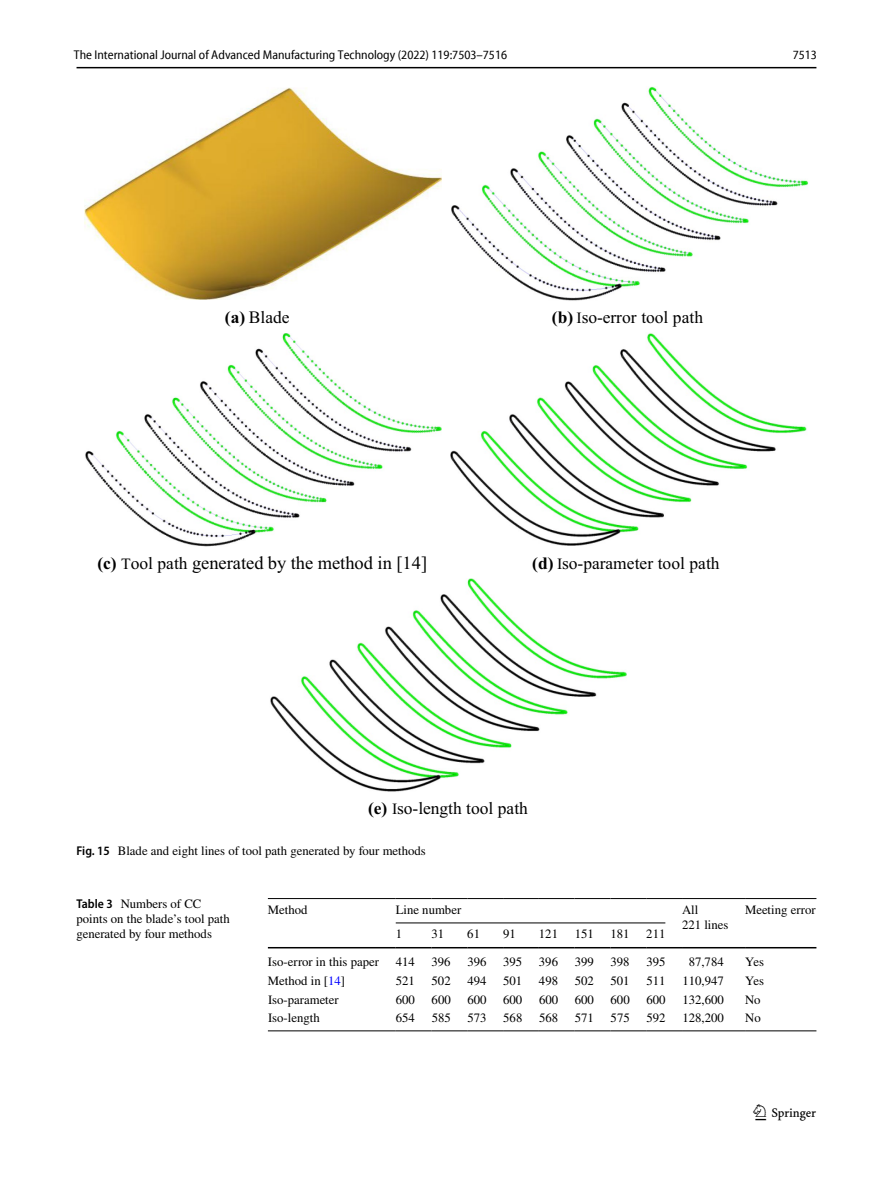
<style>
.page{position:relative;width:893px;height:1187px;background:#fff}
.page>*{position:absolute;margin:0;border:0;box-sizing:border-box;transform-origin:0 0}
.t1{font:22.5px "Springnew Regular 3";color:#000}
.t2{font:18.45px "Times New Roman PSMT6";color:#000}
.t3{font:17.4px "Times New Roman PSMT6";color:#000}
.t4{font:12.75px/15px "STIX";color:#000}
.t5{font:semi-condensed 12.75px "Myriad Pro Unic";color:#000}
.s1{font-family:"Times New Roman PS Bold MT8"}
.s2{font-size:15.75px}
.s3{font-family:"Times New Roman PS Bold MT8";font-size:17.4px}
.s4{font-size:17.4px}
.s5{font-family:"Myriad Pro";font-weight:600;font-stretch:semi-condensed}
.s6{color:#00f}
</style>
<div class="page">
<hr style="left:77px;top:67px;width:739px;height:1px;background:#000">
<img style="left:85px;top:88px;width:357px;height:212px">
<img style="left:451px;top:87px;width:357px;height:214px">
<img style="left:85px;top:333px;width:357px;height:213px">
<img style="left:450px;top:333px;width:357px;height:213px">
<img style="left:270px;top:578px;width:357px;height:214px">
<hr style="left:268px;top:898px;width:128px;height:1px;background:#000">
<hr style="left:268px;top:946px;width:128px;height:2px;background:#000">
<hr style="left:396px;top:898px;width:35px;height:1px;background:#000">
<hr style="left:431px;top:898px;width:36px;height:1px;background:#000">
<hr style="left:467px;top:898px;width:36px;height:1px;background:#000">
<hr style="left:503px;top:898px;width:36px;height:1px;background:#000">
<hr style="left:539px;top:898px;width:36px;height:1px;background:#000">
<hr style="left:575px;top:898px;width:35px;height:1px;background:#000">
<hr style="left:610px;top:898px;width:36px;height:1px;background:#000">
<hr style="left:646px;top:898px;width:36px;height:1px;background:#000">
<hr style="left:682px;top:898px;width:63px;height:1px;background:#000">
<hr style="left:682px;top:946px;width:63px;height:2px;background:#000">
<hr style="left:745px;top:898px;width:71px;height:1px;background:#000">
<hr style="left:745px;top:946px;width:71px;height:2px;background:#000">
<hr style="left:396px;top:946px;width:35px;height:2px;background:#000">
<hr style="left:431px;top:946px;width:36px;height:2px;background:#000">
<hr style="left:467px;top:946px;width:36px;height:2px;background:#000">
<hr style="left:503px;top:946px;width:36px;height:2px;background:#000">
<hr style="left:539px;top:946px;width:36px;height:2px;background:#000">
<hr style="left:575px;top:946px;width:35px;height:2px;background:#000">
<hr style="left:610px;top:946px;width:36px;height:2px;background:#000">
<hr style="left:646px;top:946px;width:36px;height:2px;background:#000">
<hr style="left:268px;top:1030px;width:128px;height:1px;background:#000">
<hr style="left:396px;top:1030px;width:35px;height:1px;background:#000">
<hr style="left:431px;top:1030px;width:36px;height:1px;background:#000">
<hr style="left:467px;top:1030px;width:36px;height:1px;background:#000">
<hr style="left:503px;top:1030px;width:36px;height:1px;background:#000">
<hr style="left:539px;top:1030px;width:36px;height:1px;background:#000">
<hr style="left:575px;top:1030px;width:35px;height:1px;background:#000">
<hr style="left:610px;top:1030px;width:36px;height:1px;background:#000">
<hr style="left:646px;top:1030px;width:36px;height:1px;background:#000">
<hr style="left:682px;top:1030px;width:63px;height:1px;background:#000">
<hr style="left:745px;top:1030px;width:71px;height:1px;background:#000">
<hr style="left:396px;top:922px;width:269px;height:1px;background:#000">
<p class="t5" style="left:74px;top:50px;width:435px">The International Journal of Advanced Manufacturing Technology (2022) 119:7503–7516</p>
<p class="t5" style="left:793px;top:50px;width:26px">7513</p>
<h3 class="t3" style="left:225px;top:311px;width:66px"><span class="s1">(a)</span> Blade</h3>
<h3 class="t3" style="left:552px;top:311px;width:153px"><span class="s1">(b)</span> <span class="s2">I</span>so-error tool path</h3>
<h2 class="t2" style="left:97px;top:556px;width:331px"><span class="s3">(c)</span> <span class="s2">T</span><span class="s4">ool path</span> generated by the method in [14]</h2>
<h3 class="t3" style="left:532px;top:557px;width:189px"><span class="s1">(d)</span> <span class="s2">I</span>so-parameter tool path</h3>
<h3 class="t3" style="left:368px;top:802px;width:161px"><span class="s1">(e)</span> <span class="s2">I</span>so-length tool path</h3>
<p class="t4" style="left:77px;top:844px;width:351px"><span class="s5">Fig. 15</span> Blade and eight lines of tool path generated by four methods</p>
<p class="t4" style="left:77px;top:896px;width:155px"><span class="s5">Table 3</span> Numbers of CC points on the blade’s tool path generated by four methods</p>
<p class="t4" style="left:268px;top:902px;width:41px">Method</p>
<p class="t4" style="left:396px;top:902px;width:67px">Line number</p>
<p class="t4" style="left:682px;top:902px;width:48px">All<br>221 lines</p>
<p class="t4" style="left:745px;top:902px;width:72px">Meeting error</p>
<p class="t4" style="left:396px;top:926px;width:8px">1</p>
<p class="t4" style="left:431px;top:926px;width:14px">31</p>
<p class="t4" style="left:467px;top:926px;width:14px">61</p>
<p class="t4" style="left:503px;top:926px;width:14px">91</p>
<p class="t4" style="left:539px;top:926px;width:21px">121</p>
<p class="t4" style="left:575px;top:926px;width:21px">151</p>
<p class="t4" style="left:610px;top:926px;width:21px">181</p>
<p class="t4" style="left:646px;top:926px;width:21px">211</p>
<p class="t4" style="left:268px;top:955px;width:113px">Iso-error in this paper</p>
<p class="t4" style="left:396px;top:955px;width:21px">414</p>
<p class="t4" style="left:432px;top:955px;width:21px">396</p>
<p class="t4" style="left:467px;top:955px;width:21px">396</p>
<p class="t4" style="left:503px;top:955px;width:21px">395</p>
<p class="t4" style="left:539px;top:955px;width:21px">396</p>
<p class="t4" style="left:575px;top:955px;width:21px">399</p>
<p class="t4" style="left:610px;top:955px;width:21px">398</p>
<p class="t4" style="left:646px;top:955px;width:21px">395</p>
<p class="t4" style="left:689px;top:955px;width:37px">87,784</p>
<p class="t4" style="left:745px;top:955px;width:20px">Yes</p>
<p class="t4" style="left:268px;top:973px;width:79px">Method in [<span class="s6">14</span>]</p>
<p class="t4" style="left:396px;top:973px;width:21px">521</p>
<p class="t4" style="left:432px;top:973px;width:21px">502</p>
<p class="t4" style="left:467px;top:973px;width:21px">494</p>
<p class="t4" style="left:503px;top:973px;width:21px">501</p>
<p class="t4" style="left:539px;top:973px;width:21px">498</p>
<p class="t4" style="left:575px;top:973px;width:21px">502</p>
<p class="t4" style="left:611px;top:973px;width:21px">501</p>
<p class="t4" style="left:646px;top:973px;width:21px">511</p>
<p class="t4" style="left:682px;top:973px;width:43px">110,947</p>
<p class="t4" style="left:745px;top:973px;width:20px">Yes</p>
<p class="t4" style="left:268px;top:992px;width:72px">Iso-parameter</p>
<p class="t4" style="left:396px;top:992px;width:21px">600</p>
<p class="t4" style="left:432px;top:992px;width:21px">600</p>
<p class="t4" style="left:467px;top:992px;width:21px">600</p>
<p class="t4" style="left:503px;top:992px;width:21px">600</p>
<p class="t4" style="left:539px;top:992px;width:21px">600</p>
<p class="t4" style="left:575px;top:992px;width:21px">600</p>
<p class="t4" style="left:611px;top:992px;width:21px">600</p>
<p class="t4" style="left:646px;top:992px;width:21px">600</p>
<p class="t4" style="left:682px;top:992px;width:43px">132,600</p>
<p class="t4" style="left:745px;top:992px;width:17px">No</p>
<p class="t4" style="left:268px;top:1011px;width:53px">Iso-length</p>
<p class="t4" style="left:396px;top:1011px;width:21px">654</p>
<p class="t4" style="left:432px;top:1011px;width:21px">585</p>
<p class="t4" style="left:467px;top:1011px;width:21px">573</p>
<p class="t4" style="left:503px;top:1011px;width:21px">568</p>
<p class="t4" style="left:539px;top:1011px;width:21px">568</p>
<p class="t4" style="left:575px;top:1011px;width:21px">571</p>
<p class="t4" style="left:611px;top:1011px;width:21px">575</p>
<p class="t4" style="left:646px;top:1011px;width:21px">592</p>
<p class="t4" style="left:682px;top:1011px;width:43px">128,200</p>
<p class="t4" style="left:745px;top:1011px;width:17px">No</p>
<h1 class="t1" style="left:755px;top:1104px;width:62px">1 3</h1>
</div>
